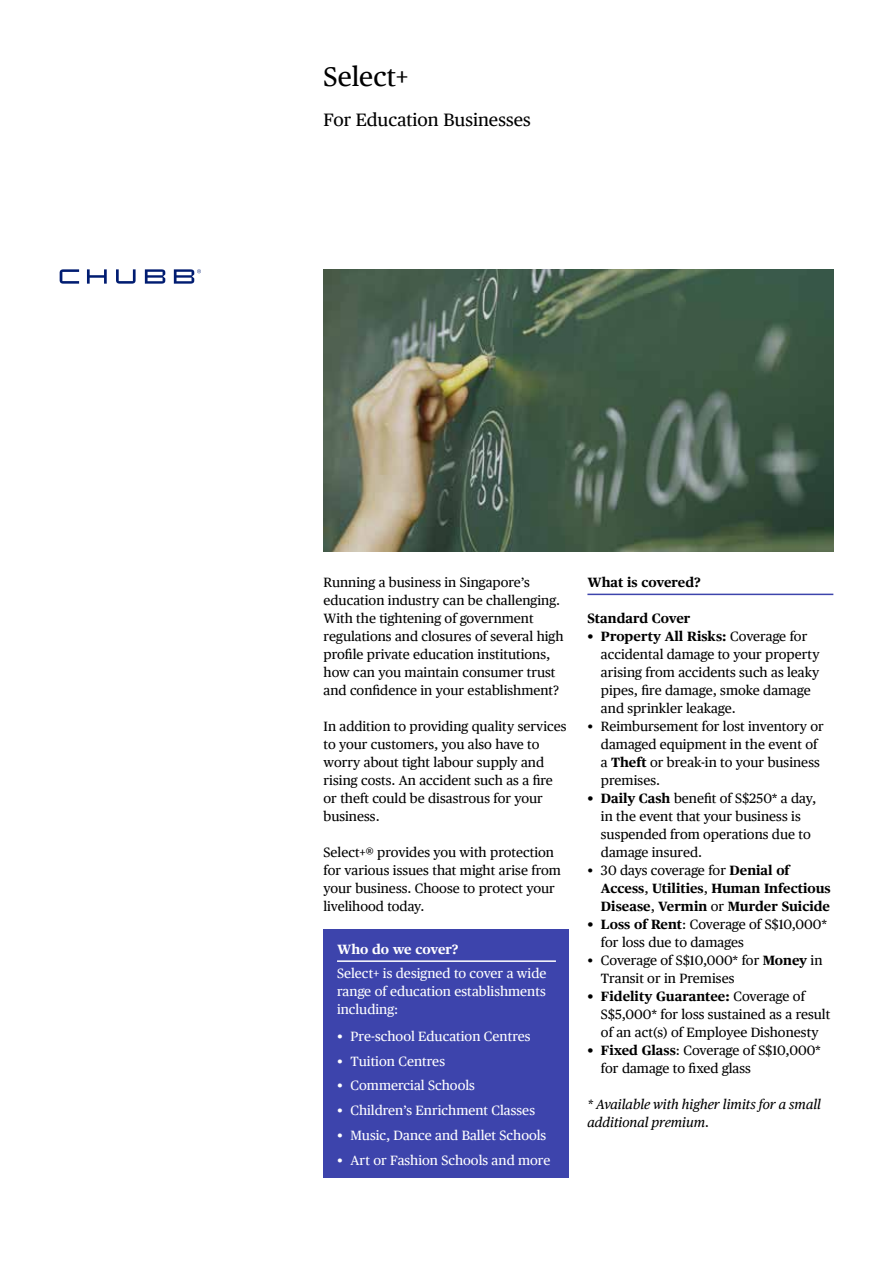
<style>
.page{position:relative;width:893px;height:1263px;background:#fff}
.page>*{position:absolute;margin:0;border:0;box-sizing:border-box;transform-origin:0 0}
.t1{font:27px "Chubb Publico Text App";color:#000}
.t2{font:18px "Chubb Publico Text App";color:#000}
.t3{font:13.5px/18px "Chubb Publico Text App";color:#000}
.t4{font:13.5px/18px "Chubb Publico Text App";color:#fff;text-align:justify}
.t5{font:700 13.5px/18px "Chubb Publico Text App";color:#000}
.t6{font:italic 13.5px/18px "Chubb Publico Text App";color:#000}
.t7{font:700 13.5px "Chubb Publico Text App";color:#fff}
.s1{font-weight:700}
.s2{font-weight:400}
</style>
<div class="page">
<hr style="left:587px;top:594px;width:246px;height:1px;background:#3d44ac">
<svg style="left:60px;top:269px;width:141px;height:15px"></svg>
<img style="left:324px;top:269px;width:509px;height:282px">
<div style="left:324px;top:929px;width:245px;height:249px;background:#3d44ac"></div>
<hr style="left:337px;top:960px;width:219px;height:2px;background:#fff">
<h1 class="t1" style="left:324px;top:56px;width:86px">Select+</h1>
<h2 class="t2" style="left:324px;top:107px;width:209px">For Education Businesses</h2>
<p class="t3" style="left:324px;top:572px;width:242px">Running a business in Singapore’s education industry can be challenging.<br>With the tightening of government regulations and closures of several high profile private education institutions, how can you maintain consumer trust and confidence in your establishment?</p>
<p class="t3" style="left:324px;top:716px;width:244px">In addition to providing quality services to your customers, you also have to worry about tight labour supply and rising costs. An accident such as a fire or theft could be disastrous for your business.</p>
<p class="t3" style="left:324px;top:842px;width:239px">Select+® provides you with protection for various issues that might arise from your business. Choose to protect your livelihood today.</p>
<p class="t7" style="left:337px;top:938px;width:123px">Who do we cover?</p>
<p class="t4" style="left:337px;top:964px;width:211px">Select+ is designed to cover a wide range of education establishments including:</p>
<p class="t4" style="left:337px;top:1026px;width:195px">• Pre-school Education Centres</p>
<p class="t4" style="left:337px;top:1051px;width:110px">• Tuition Centres</p>
<p class="t4" style="left:337px;top:1076px;width:139px">• Commercial Schools</p>
<p class="t4" style="left:337px;top:1100px;width:200px">• Children’s Enrichment Classes</p>
<p class="t4" style="left:337px;top:1125px;width:211px">• Music, Dance and Ballet Schools</p>
<p class="t4" style="left:337px;top:1150px;width:215px">• Art or Fashion Schools and more</p>
<p class="t5" style="left:587px;top:572px;width:115px">What is covered?</p>
<p class="t5" style="left:587px;top:608px;width:104px">Standard Cover</p>
<p class="t3" style="left:601px;top:626px;width:220px;text-indent:-14px"><span class="s1">• Property All Risks:</span> Coverage for accidental damage to your property arising from accidents such as leaky pipes, fire damage, smoke damage and sprinkler leakage.</p>
<p class="t3" style="left:601px;top:716px;width:224px;text-indent:-14px">• Reimbursement for lost inventory or damaged equipment in the event of a <span class="s1">Theft</span> or break-in to your business premises.</p>
<p class="t3" style="left:601px;top:788px;width:217px;text-indent:-14px"><span class="s1">• Daily Cash</span> benefit of S$250* a day, in the event that your business is suspended from operations due to damage insured.</p>
<p class="t5" style="left:601px;top:860px;width:231px;text-indent:-14px"><span class="s2">• 30 days coverage for</span> Denial of<br>Access<span class="s2">,</span> Utilities<span class="s2">,</span> Human Infectious<br>Disease<span class="s2">,</span> Vermin <span class="s2">or</span> Murder Suicide</p>
<p class="t3" style="left:601px;top:914px;width:228px;text-indent:-14px"><span class="s1">• Loss of Rent</span>: Coverage of S$10,000* for loss due to damages</p>
<p class="t3" style="left:601px;top:950px;width:223px;text-indent:-14px">• Coverage of S$10,000* for <span class="s1">Money</span> in<br>Transit or in Premises</p>
<p class="t3" style="left:601px;top:986px;width:231px;text-indent:-14px"><span class="s1">• Fidelity Guarantee:</span> Coverage of<br>S$5,000* for loss sustained as a result of an act(s) of Employee Dishonesty</p>
<p class="t3" style="left:601px;top:1040px;width:221px;text-indent:-14px"><span class="s1">• Fixed Glass</span>: Coverage of S$10,000* for damage to fixed glass</p>
<p class="t6" style="left:587px;top:1094px;width:235px">* Available with higher limits for a small additional premium.</p>
</div>
